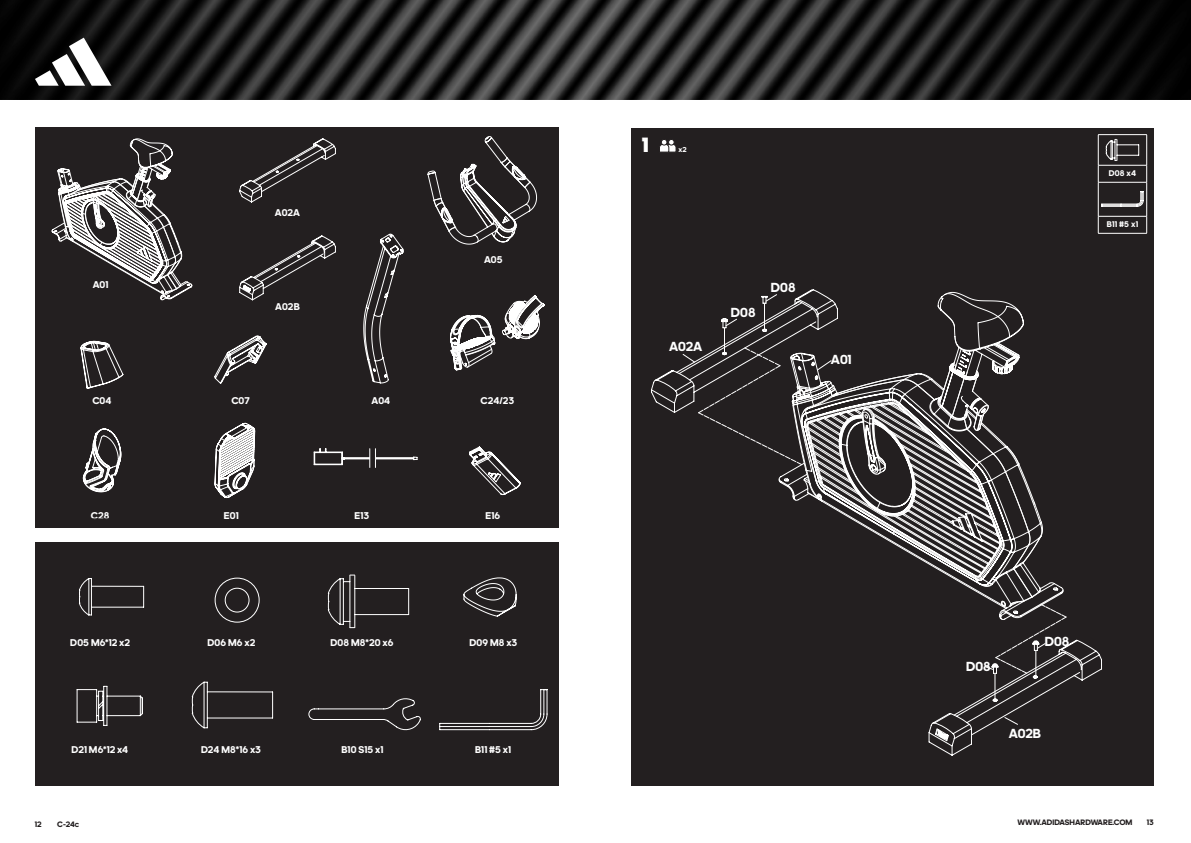
<style>
.page{position:relative;width:1191px;height:843px;background:#fff}
.page>*{position:absolute;margin:0;border:0;box-sizing:border-box;transform-origin:0 0}
.t1{font:900 21px "adineue PRO";color:#fff}
.t2{font:700 13.4px "adineue PRO";color:#fff}
.t3{font:700 10px "adineue PRO";letter-spacing:.01em;color:#fff}
.t4{font:700 8.4px "adineue PRO";letter-spacing:.02em;color:#fff}
.t5{font:700 8px "adineue PRO";color:#231f20}
.t6{font:700 7.3px "adineue PRO";color:#fff}
</style>
<div class="page">
<img style="left:0;top:0;width:1191px;height:99px">
<div style="left:35px;top:128px;width:523px;height:400px;background:#231f20"></div>
<div style="left:35px;top:542px;width:523px;height:243px;background:#231f20"></div>
<div style="left:631px;top:128px;width:523px;height:657px;background:#231f20"></div>
<svg style="left:52px;top:138px;width:140px;height:162px"></svg>
<svg style="left:239px;top:138px;width:97px;height:65px"></svg>
<svg style="left:239px;top:235px;width:97px;height:65px"></svg>
<svg style="left:80px;top:341px;width:43px;height:48px"></svg>
<svg style="left:214px;top:335px;width:53px;height:49px"></svg>
<svg style="left:469px;top:446px;width:51px;height:49px"></svg>
<svg style="left:83px;top:428px;width:38px;height:64px"></svg>
<svg style="left:214px;top:423px;width:41px;height:75px"></svg>
<svg style="left:450px;top:315px;width:45px;height:55px"></svg>
<svg style="left:502px;top:295px;width:43px;height:44px"></svg>
<svg style="left:76px;top:685px;width:67px;height:41px"></svg>
<svg style="left:191px;top:681px;width:83px;height:48px"></svg>
<svg style="left:463px;top:577px;width:54px;height:40px"></svg>
<svg style="left:79px;top:578px;width:66px;height:38px"></svg>
<svg style="left:308px;top:698px;width:113px;height:33px"></svg>
<svg style="left:439px;top:689px;width:109px;height:41px"></svg>
<svg style="left:327px;top:574px;width:83px;height:54px"></svg>
<svg style="left:678px;top:292px;width:399px;height:464px"></svg>
<svg style="left:698px;top:293px;width:368px;height:381px"></svg>
<svg style="left:683px;top:294px;width:362px;height:431px"></svg>
<svg style="left:214px;top:577px;width:46px;height:46px"></svg>
<svg style="left:660px;top:139px;width:16px;height:14px"></svg>
<svg style="left:1101px;top:191px;width:42px;height:16px"></svg>
<hr style="left:1098px;top:134px;width:49px;height:1px;background:#fff">
<hr style="left:1098px;top:135px;width:1px;height:30px;background:#fff">
<hr style="left:1146px;top:135px;width:1px;height:30px;background:#fff">
<hr style="left:1098px;top:165px;width:49px;height:1px;background:#fff">
<svg style="left:1098px;top:165px;width:1px;height:17px"></svg>
<svg style="left:1146px;top:165px;width:1px;height:17px"></svg>
<hr style="left:1098px;top:182px;width:49px;height:1px;background:#fff">
<hr style="left:1098px;top:182px;width:1px;height:34px;background:#fff">
<hr style="left:1146px;top:182px;width:1px;height:34px;background:#fff">
<hr style="left:1098px;top:216px;width:49px;height:1px;background:#fff">
<svg style="left:1098px;top:216px;width:1px;height:17px"></svg>
<svg style="left:1146px;top:216px;width:1px;height:17px"></svg>
<hr style="left:1098px;top:233px;width:49px;height:1px;background:#fff">
<svg style="left:1105px;top:139px;width:34px;height:22px"></svg>
<svg style="left:363px;top:234px;width:41px;height:149px"></svg>
<hr style="left:344px;top:458px;width:70px;height:1px;background:#fff">
<hr style="left:344px;top:459px;width:70px;height:1px;background:#fff">
<hr style="left:344px;top:457px;width:70px;height:1px;background:#fff">
<svg style="left:314px;top:449px;width:30px;height:16px"></svg>
<svg style="left:369px;top:449px;width:7px;height:18px"></svg>
<svg style="left:427px;top:136px;width:110px;height:108px"></svg>
<svg style="left:35px;top:38px;width:77px;height:48px"></svg>
<p class="t3" style="left:93px;top:279px;width:17px">A01</p>
<p class="t3" style="left:275px;top:206px;width:27px">A02A</p>
<p class="t3" style="left:275px;top:301px;width:26px">A02B</p>
<p class="t3" style="left:92px;top:395px;width:21px">C04</p>
<p class="t3" style="left:231px;top:395px;width:20px">C07</p>
<p class="t3" style="left:372px;top:395px;width:20px">A04</p>
<p class="t3" style="left:484px;top:254px;width:20px">A05</p>
<p class="t3" style="left:480px;top:395px;width:35px">C24/23</p>
<p class="t3" style="left:91px;top:509px;width:20px">C28</p>
<p class="t3" style="left:486px;top:510px;width:16px">E16</p>
<p class="t3" style="left:224px;top:510px;width:16px">E01</p>
<p class="t3" style="left:355px;top:510px;width:16px">E13</p>
<p class="t3" style="left:207px;top:636px;width:49px">D06 M6 x2</p>
<p class="t3" style="left:70px;top:637px;width:61px">D05 M6*12 x2</p>
<p class="t3" style="left:330px;top:637px;width:64px">D08 M8*20 x6</p>
<p class="t3" style="left:469px;top:637px;width:49px">D09 M8 x3</p>
<p class="t3" style="left:72px;top:744px;width:58px">D21 M6*12 x4</p>
<p class="t3" style="left:201px;top:744px;width:61px">D24 M8*16 x3</p>
<p class="t5" style="left:35px;top:820px;width:8px">12</p>
<p class="t5" style="left:57px;top:820px;width:23px">C-24c</p>
<p class="t3" style="left:341px;top:744px;width:43px">B10 S15 x1</p>
<p class="t3" style="left:475px;top:744px;width:37px">B11 #5 x1</p>
<p class="t1" style="left:642px;top:132px;width:8px">1</p>
<p class="t6" style="left:678px;top:145px;width:10px">x2</p>
<h2 class="t2" style="left:669px;top:338px;width:35px">A02A</h2>
<h2 class="t2" style="left:731px;top:304px;width:26px">D08</h2>
<h2 class="t2" style="left:771px;top:279px;width:26px">D08</h2>
<h2 class="t2" style="left:831px;top:351px;width:22px">A01</h2>
<p class="t4" style="left:1109px;top:168px;width:29px">D08 x4</p>
<p class="t4" style="left:1107px;top:220px;width:33px">B11 #5 x1</p>
<h2 class="t2" style="left:966px;top:658px;width:26px">D08</h2>
<h2 class="t2" style="left:1045px;top:633px;width:26px">D08</h2>
<h2 class="t2" style="left:1009px;top:725px;width:34px">A02B</h2>
<p class="t5" style="left:1017px;top:817px;width:116px">WWW.ADIDASHARDWARE.COM</p>
<p class="t5" style="left:1146px;top:817px;width:8px">13</p>
</div>
